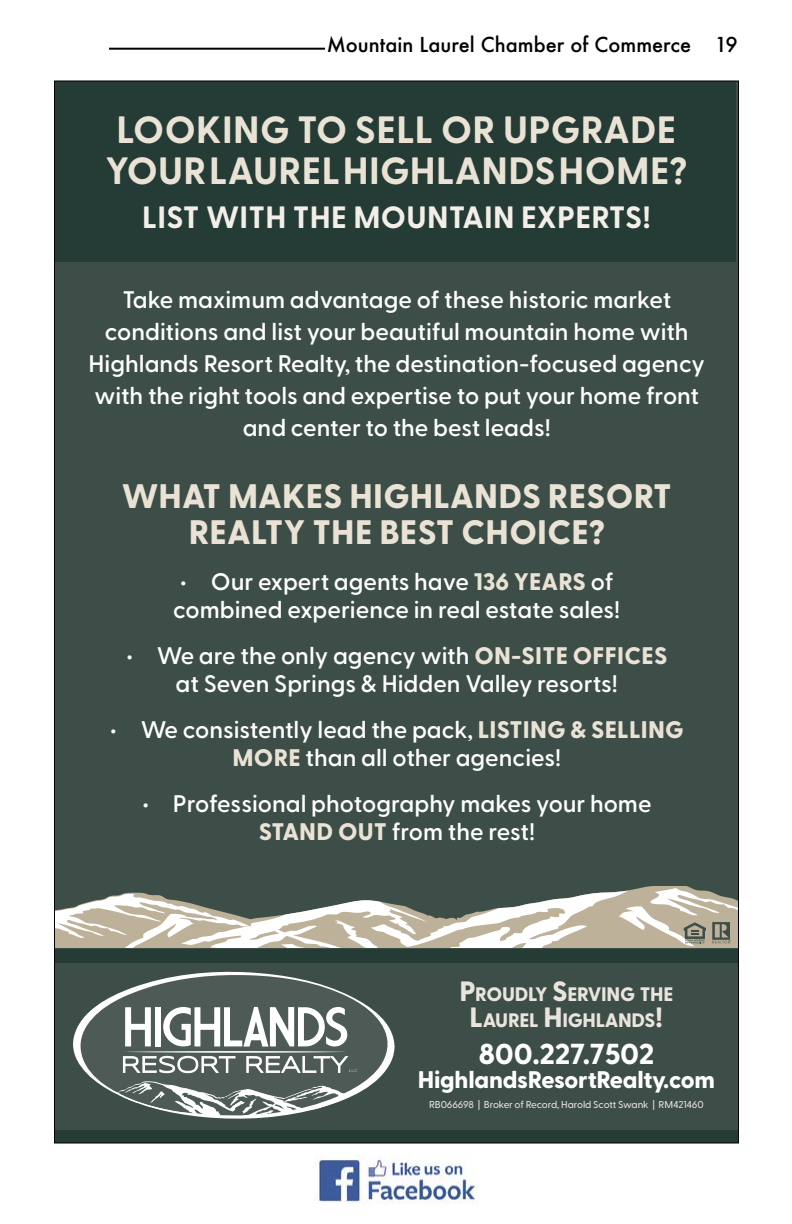
<style>
.page{position:relative;width:792px;height:1224px;background:#fff}
.page>*{position:absolute;margin:0;border:0;box-sizing:border-box;transform-origin:0 0}
.t1{font:700 38px/41.8px "Greycliff CF";letter-spacing:.01em;color:#eae3d5}
.t2{font:800 34px/36px "Greycliff CF";letter-spacing:.01em;color:#eae3d5;text-align:center}
.t3{font:700 30.8px "Greycliff CF";letter-spacing:.01em;color:#f3efe8}
.t4{font:800 28.8px "Greycliff CF";letter-spacing:-.01em;color:#fff}
.t5{font:600 24px/32px "Greycliff CF";color:#fff;text-align:center}
.t6{font:800 24px "Greycliff CF";letter-spacing:-.01em;color:#fff}
.t7{font:500 20px "Futura";color:#000}
.t8{font:800 19.6px/25.8px "Greycliff CF";letter-spacing:-.015em;color:#e9e5de;text-align:center}
.t9{font:500 10px "Greycliff CF";letter-spacing:-.01em;color:#e8e4dd}
.s1{font-weight:800;color:#eae3d5}
.s2{font-size:28px}
</style>
<div class="page">
<hr style="left:109px;top:48px;width:216px;height:2px;background:#000">
<img style="left:315px;top:1155px;width:161px;height:48px">
<div style="left:54px;top:81px;width:684px;height:891px;background:#3d4d48"></div>
<div style="left:54px;top:949px;width:684px;height:188px;background:#3d4d48"></div>
<svg style="left:73px;top:971px;width:322px;height:148px;fill:#4e5a55"></svg>
<svg style="left:122px;top:1007px;width:235px;height:67px;background:#8f9693"></svg>
<div style="left:54px;top:81px;width:682px;height:181px;background:#253b36"></div>
<svg style="left:56px;top:888px;width:681px;height:62px"></svg>
<div style="left:54px;top:950px;width:684px;height:13px;background:#253b36"></div>
<div style="left:55px;top:1130px;width:683px;height:13px;background:#253b36"></div>
<p class="t7" style="left:327px;top:31px;width:413px">Mountain Laurel Chamber of Commerce 19</p>
<h1 class="t1" style="left:106px;top:107px;width:583px">LOOKING TO SELL OR UPGRADE<br>YOUR LAUREL HIGHLANDS HOME?</h1>
<p class="t3" style="left:142px;top:194px;width:510px">LIST WITH THE MOUNTAIN EXPERTS!</p>
<p class="t5" style="left:89px;top:282px;width:618px">Take maximum advantage of these historic market conditions and list your beautiful mountain home with Highlands Resort Realty, the destination-focused agency with the right tools and expertise to put your home front and center to the best leads!</p>
<h2 class="t2" style="left:122px;top:477px;width:551px">WHAT MAKES HIGHLANDS RESORT<br>REALTY THE BEST CHOICE?</h2>
<p class="t5" style="left:173px;top:566px;width:448px;line-height:28px;text-align:left">• Our expert agents have <span class="s1">136 YEARS</span> of combined experience in real estate sales!</p>
<p class="t5" style="left:126px;top:640px;width:543px;line-height:28px">• We are the only agency with <span class="s1">ON-SITE OFFICES </span>at Seven Springs &amp; Hidden Valley resorts!</p>
<p class="t5" style="left:110px;top:714px;width:575px;line-height:28px">• We consistently lead the pack, <span class="s1">LISTING &amp; SELLING<br>MORE</span> than all other agencies!</p>
<p class="t5" style="left:142px;top:788px;width:511px;line-height:28px">• Professional photography makes your home<br><span class="s1">STAND OUT</span> from the rest!</p>
<p class="t8" style="left:459px;top:980px;width:216px"><span class="s2">P</span>ROUDLY <span class="s2">S</span>ERVING THE<br><span class="s2">L</span>AUREL <span class="s2">H</span>IGHLANDS<span class="s2">!</span></p>
<p class="t4" style="left:478px;top:1032px;width:178px">800.227.7502</p>
<p class="t6" style="left:418px;top:1061px;width:299px">HighlandsResortRealty.com</p>
<p class="t9" style="left:429px;top:1097px;width:276px">RB066698 | Broker of Record, Harold Scott Swank | RM421460</p>
</div>
